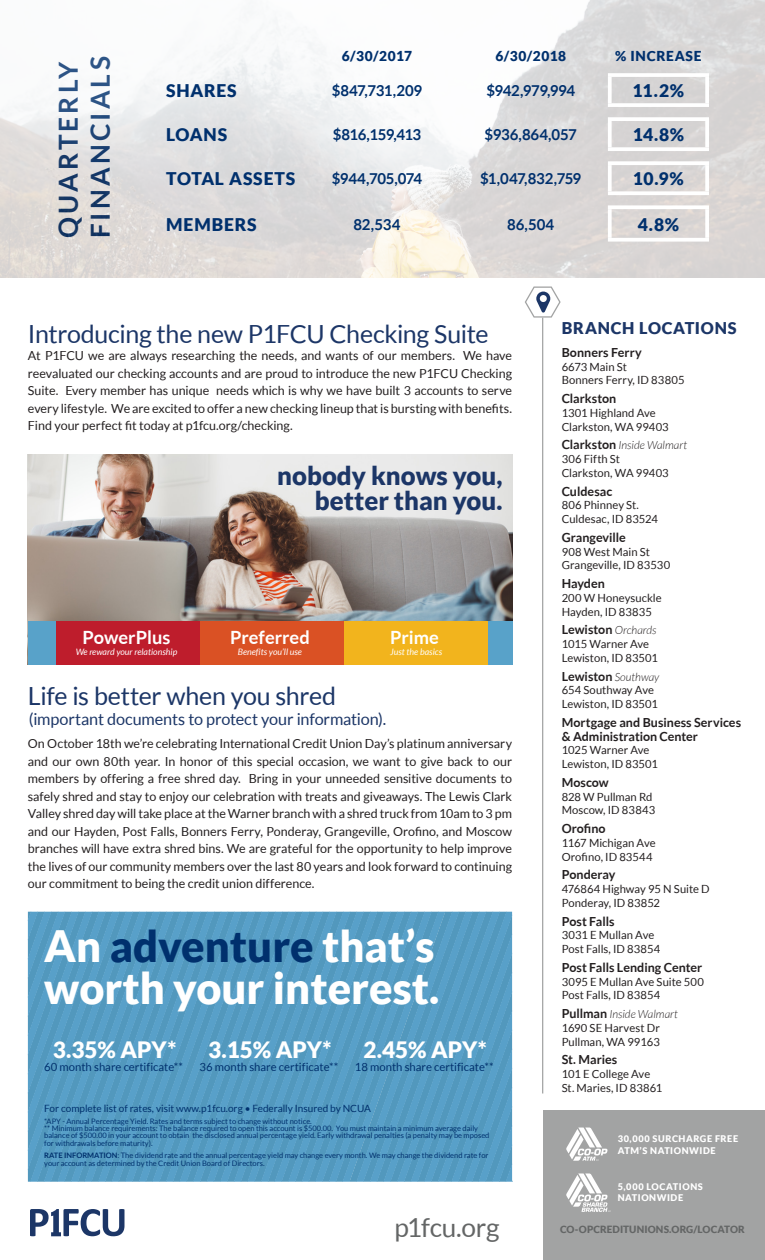
<style>
.page{position:relative;width:765px;height:1260px;background:#fff}
.page>*{position:absolute;margin:0;border:0;box-sizing:border-box;transform-origin:0 0}
.t1{font:900 43.38px/41.6px "Lato";color:#fff}
.t2{font:700 26.25px/32px "Lato";letter-spacing:.115em;color:#00306d}
.t3{font:26.25px "Lato";letter-spacing:-.015em;color:#646666}
.t4{font:900 25.75px/25.4px "Lato";color:#1c3667;text-align:right}
.t5{font:25px "Lato";letter-spacing:-.015em;color:#1c3667}
.t6{font:900 22.62px "Lato";color:#fff}
.t7{font:700 18.25px "Lato";color:#fff}
.t8{font:900 17.5px "Lato";letter-spacing:.04em;color:#00306d}
.t9{font:16.25px "Lato";letter-spacing:-.01em;color:#1c3667}
.t10{font:900 16.25px "Lato";letter-spacing:.045em;color:#1c3667}
.t11{font:700 15px "Lato";letter-spacing:-.02em;color:#00306d}
.t12{font:900 13.75px "Lato";letter-spacing:.055em;color:#00306d}
.t13{font:12.5px/17.5px "Lato";color:#231f20;text-align:justify}
.t14{font:700 12.5px/13.8px "Lato";color:#231f20}
.t15{font:11.25px/13.8px "Lato";color:#231f20}
.t16{font:11.25px "Lato";color:#00306d}
.t17{font:10px "Lato";color:#00306d}
.t18{font:900 10px "Lato";letter-spacing:.01em;color:#646666}
.t19{font:900 9.12px/11.6px "Lato";letter-spacing:.06em;color:#fff}
.t20{font:italic 8.88px "Lato";color:#fff}
.t21{font:7.5px/7.5px "Lato";color:#00306d}
.s1{color:#00306d}
.s2{font-weight:700}
.s3{font-weight:700;font-size:12.5px}
.s4{font-weight:300;font-style:italic}
.s5{font-weight:300;font-style:italic;font-size:11.25px}
</style>
<div class="page">
<svg style="left:30px;top:1209px;width:94px;height:27px"></svg>
<hr style="left:542px;top:318px;width:1px;height:776px;background:#a2a3a3">
<svg style="left:525px;top:287px;width:36px;height:31px"></svg>
<div style="left:543px;top:1111px;width:222px;height:149px;background:#a2a3a3"></div>
<svg style="left:566px;top:1128px;width:42px;height:33px"></svg>
<svg style="left:566px;top:1173px;width:45px;height:39px"></svg>
<img style="left:0;top:0;width:765px;height:277px">
<hr style="left:608px;top:73px;width:101px;height:4px;background:#fff">
<svg style="left:608px;top:77px;width:4px;height:26px"></svg>
<hr style="left:705px;top:77px;width:4px;height:26px;background:#fff">
<hr style="left:608px;top:103px;width:101px;height:4px;background:#fff">
<hr style="left:608px;top:117px;width:101px;height:4px;background:#fff">
<svg style="left:608px;top:121px;width:4px;height:26px"></svg>
<hr style="left:705px;top:121px;width:4px;height:26px;background:#fff">
<svg style="left:608px;top:147px;width:101px;height:4px"></svg>
<svg style="left:608px;top:161px;width:101px;height:4px"></svg>
<svg style="left:608px;top:165px;width:4px;height:26px"></svg>
<hr style="left:705px;top:165px;width:4px;height:26px;background:#fff">
<svg style="left:608px;top:191px;width:101px;height:4px"></svg>
<svg style="left:608px;top:205px;width:101px;height:4px"></svg>
<svg style="left:608px;top:209px;width:4px;height:29px"></svg>
<hr style="left:705px;top:209px;width:4px;height:29px;background:#fff">
<svg style="left:608px;top:238px;width:101px;height:4px"></svg>
<svg style="left:28px;top:912px;width:485px;height:270px;background:#569cc3"></svg>
<img style="left:28px;top:455px;width:484px;height:166px">
<div style="left:56px;top:621px;width:144px;height:44px;background:#be1d2c"></div>
<div style="left:200px;top:621px;width:144px;height:44px;background:#da5124"></div>
<div style="left:344px;top:621px;width:144px;height:44px;background:#f2b41d"></div>
<div style="left:488px;top:621px;width:24px;height:44px;background:#58a2c9"></div>
<div style="left:28px;top:621px;width:28px;height:44px;background:#58a2c9"></div>
<h2 class="t2" style="left:52px;top:238px;width:183px;rotate:-90deg">QUARTERLY<br>FINANCIALS</h2>
<p class="t12" style="left:342px;top:48px;width:72px">6/30/2017</p>
<p class="t12" style="left:496px;top:48px;width:72px">6/30/2018</p>
<p class="t12" style="left:615px;top:48px;width:88px">% INCREASE</p>
<p class="t8" style="left:166px;top:80px;width:72px">SHARES</p>
<p class="t11" style="left:332px;top:82px;width:92px">$847,731,209</p>
<p class="t11" style="left:486px;top:82px;width:90px">$942,979,994</p>
<p class="t8" style="left:633px;top:80px;width:53px">11.2%</p>
<p class="t8" style="left:166px;top:125px;width:62px">LOANS</p>
<p class="t11" style="left:333px;top:126px;width:90px">$816,159,413</p>
<p class="t11" style="left:485px;top:126px;width:94px">$936,864,057</p>
<p class="t8" style="left:633px;top:125px;width:53px">14.8%</p>
<p class="t8" style="left:166px;top:169px;width:130px">TOTAL ASSETS</p>
<p class="t11" style="left:332px;top:170px;width:92px">$944,705,074</p>
<p class="t11" style="left:480px;top:170px;width:103px">$1,047,832,759</p>
<p class="t8" style="left:633px;top:169px;width:52px">10.9%</p>
<p class="t8" style="left:166px;top:214px;width:92px">MEMBERS</p>
<p class="t11" style="left:354px;top:215px;width:48px">82,534</p>
<p class="t11" style="left:507px;top:215px;width:49px">86,504</p>
<p class="t8" style="left:638px;top:214px;width:43px">4.8%</p>
<p class="t5" style="left:28px;top:320px;width:462px">Introducing the new P1FCU Checking Suite</p>
<p class="t13" style="left:28px;top:347px;width:486px">At P1FCU we are always researching the needs, and wants of our members. We have reevaluated our checking accounts and are proud to introduce the new P1FCU Checking Suite. Every member has unique needs which is why we have built 3 accounts to serve every lifestyle. We are excited to offer a new checking lineup that is bursting with benefits.<br>Find your perfect fit today at p1fcu.org/checking.</p>
<p class="t4" style="left:277px;top:462px;width:227px">nobody knows you, better than you.</p>
<p class="t7" style="left:83px;top:627px;width:89px">PowerPlus</p>
<p class="t20" style="left:76px;top:647px;width:103px">We reward your relationship</p>
<p class="t7" style="left:230px;top:627px;width:81px">Preferred</p>
<p class="t20" style="left:238px;top:647px;width:66px">Benefits you’ll use</p>
<p class="t7" style="left:390px;top:627px;width:50px">Prime</p>
<p class="t20" style="left:390px;top:647px;width:54px">Just the basics</p>
<p class="t5" style="left:28px;top:682px;width:310px">Life is better when you shred</p>
<p class="t13" style="left:28px;top:735px;width:486px">On October 18th we’re celebrating International Credit Union Day’s platinum anniversary and our own 80th year. In honor of this special occasion, we want to give back to our members by offering a free shred day. Bring in your unneeded sensitive documents to safely shred and stay to enjoy our celebration with treats and giveaways. The Lewis Clark Valley shred day will take place at the Warner branch with a shred truck from 10am to 3 pm and our Hayden, Post Falls, Bonners Ferry, Ponderay, Grangeville, Orofino, and Moscow branches will have extra shred bins. We are grateful for the opportunity to help improve the lives of our community members over the last 80 years and look forward to continuing our commitment to being the credit union difference.</p>
<p class="t9" style="left:29px;top:710px;width:359px">(important documents to protect your information).</p>
<p class="t1" style="left:44px;top:924px;width:397px">An <span class="s1">adventure</span> that’s worth your interest.</p>
<p class="t6" style="left:364px;top:1037px;width:125px">2.45% APY*</p>
<p class="t16" style="left:355px;top:1061px;width:140px">18 month share certificate**</p>
<p class="t17" style="left:44px;top:1103px;width:328px">For complete list of rates, visit www.p1fcu.org • Federally Insured by NCUA</p>
<p class="t21" style="left:44px;top:1118px;width:435px;line-height:6.4px">*APY - Annual Percentage Yield. Rates and terms subject to change without notice.<br>** Minimum balance requirements: The balance required to open this account is $500.00. You must maintain a minimum average daily</p>
<p class="t21" style="left:44px;top:1132px;width:447px">balance of $500.00 in your account to obtain the disclosed annual percentage yield. Early withdrawal penalties (a penalty may be mposed for withdrawals before maturity).</p>
<p class="t21" style="left:44px;top:1152px;width:446px"><span class="s2">RATE INFORMATION</span>: The dividend rate and the annual percentage yield may change every month. We may change the dividend rate for your account as determined by the Credit Union Board of Directors.</p>
<p class="t6" style="left:53px;top:1037px;width:125px">3.35% APY*</p>
<p class="t16" style="left:44px;top:1061px;width:140px">60 month share certificate**</p>
<p class="t6" style="left:208px;top:1037px;width:125px">3.15% APY*</p>
<p class="t16" style="left:200px;top:1061px;width:140px">36 month share certificate**</p>
<h2 class="t3" style="left:394px;top:1213px;width:107px">p1fcu.org</h2>
<h3 class="t10" style="left:562px;top:319px;width:176px">BRANCH LOCATIONS</h3>
<p class="t14" style="left:562px;top:345px;width:82px">Bonners Ferry</p>
<p class="t15" style="left:562px;top:360px;width:124px">6673 Main St<br>Bonners Ferry, ID 83805</p>
<p class="t14" style="left:562px;top:392px;width:56px">Clarkston</p>
<p class="t15" style="left:562px;top:406px;width:109px">1301 Highland Ave<br>Clarkston, WA 99403</p>
<p class="t15" style="left:562px;top:438px;width:127px"><span class="s3">Clarkston</span> <span class="s4">Inside Walmart<br></span>306 Fifth St<br>Clarkston, WA 99403</p>
<p class="t14" style="left:562px;top:484px;width:52px">Culdesac</p>
<p class="t15" style="left:562px;top:498px;width:98px">806 Phinney St.<br>Culdesac, ID 83524</p>
<p class="t14" style="left:562px;top:530px;width:66px">Grangeville</p>
<p class="t15" style="left:562px;top:545px;width:110px">908 West Main St<br>Grangeville, ID 83530</p>
<p class="t14" style="left:562px;top:577px;width:45px">Hayden</p>
<p class="t15" style="left:562px;top:591px;width:102px">200 W Honeysuckle<br>Hayden, ID 83835</p>
<p class="t14" style="left:562px;top:623px;width:96px">Lewiston <span class="s5">Orchards</span></p>
<p class="t15" style="left:562px;top:637px;width:98px">1015 Warner Ave<br>Lewiston, ID 83501</p>
<p class="t14" style="left:562px;top:669px;width:99px">Lewiston <span class="s5">Southway</span></p>
<p class="t15" style="left:562px;top:683px;width:98px">654 Southway Ave<br>Lewiston, ID 83501</p>
<p class="t14" style="left:562px;top:715px;width:181px">Mortgage and Business Services &amp; Administration Center</p>
<p class="t15" style="left:562px;top:743px;width:98px">1025 Warner Ave<br>Lewiston, ID 83501</p>
<p class="t14" style="left:562px;top:775px;width:49px">Moscow</p>
<p class="t15" style="left:562px;top:790px;width:95px">828 W Pullman Rd<br>Moscow, ID 83843</p>
<p class="t14" style="left:562px;top:822px;width:45px">Orofino</p>
<p class="t15" style="left:562px;top:836px;width:96px">1167 Michigan Ave<br>Orofino, ID 83544</p>
<p class="t14" style="left:562px;top:868px;width:55px">Ponderay</p>
<p class="t15" style="left:562px;top:882px;width:149px">476864 Highway 95 N Suite D<br>Ponderay, ID 83852</p>
<p class="t14" style="left:562px;top:914px;width:54px">Post Falls</p>
<p class="t15" style="left:562px;top:928px;width:100px">3031 E Mullan Ave<br>Post Falls, ID 83854</p>
<p class="t14" style="left:562px;top:960px;width:142px">Post Falls Lending Center</p>
<p class="t15" style="left:562px;top:975px;width:144px">3095 E Mullan Ave Suite 500<br>Post Falls, ID 83854</p>
<p class="t15" style="left:562px;top:1007px;width:118px"><span class="s3">Pullman</span> <span class="s4">Inside Walmart<br></span>1690 SE Harvest Dr<br>Pullman, WA 99163</p>
<p class="t14" style="left:562px;top:1053px;width:57px">St. Maries</p>
<p class="t15" style="left:562px;top:1067px;width:102px">101 E College Ave<br>St. Maries, ID 83861</p>
<p class="t19" style="left:618px;top:1133px;width:122px">30,000 SURCHARGE FREE<br>ATM’S NATIONWIDE</p>
<p class="t19" style="left:618px;top:1180px;width:87px">5,000 LOCATIONS<br>NATIONWIDE</p>
<p class="t18" style="left:560px;top:1223px;width:186px">CO-OPCREDITUNIONS.ORG/LOCATOR</p>
</div>
